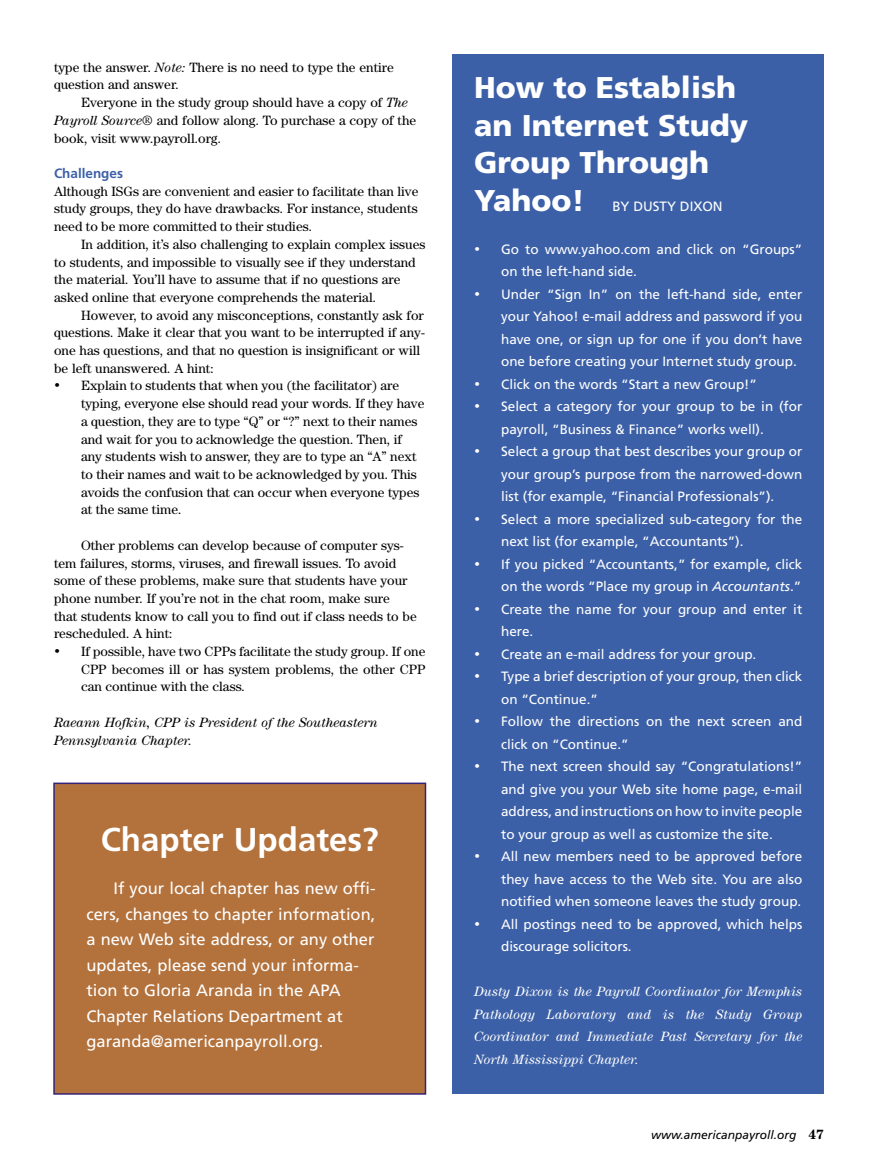
<style>
.page{position:relative;width:878px;height:1175px;background:#fff}
.page>*{position:absolute;margin:0;border:0;box-sizing:border-box;transform-origin:0 0}
.Body_Text{font:700 33px "Frutiger LT Std";color:#fff}
.Column_heads_smaller_02{font:900 30px/37.5px "Frutiger LT Std";color:#fff}
.Departments__Sidebar_text_02{font:16.5px/25.5px "Frutiger LT Std";color:#fff}
.Paytech_Bullets{font:13.5px/22.5px "Frutiger LT Std";color:#fff}
.Body_Text_Indent{font:13.5px/17.7px "Century Std";color:#000}
.Paytech_Bullets-2{font:13.5px/17.7px "Century Std";color:#000}
.author_bio_02{font:italic 13.5px/22.5px "Century Std";color:#fff;text-align:justify}
.Column_Subheads__02{font:13.5px/17.7px "Century Std";color:#000;text-align:justify}
.Body_Text_Indent-2{font:italic 13.5px/17.7px "Century Std";color:#000}
.Column_heads_smaller_02-2{font:13.5px "Frutiger LT Std";color:#fff}
.Column_Subheads__02-2{font:700 13.5px "Frutiger LT Std";color:#3c60a7}
.t1{font:italic 12px "Frutiger LT Std";color:#000}
.s1{font-style:italic}
.s2{font-family:"Century Std";font-weight:700;font-style:normal;font-size:13.5px}
</style>
<div class="page">
<div style="left:452px;top:54px;width:372px;height:1040px;background:#3c60a7"></div>
<div style="left:54px;top:783px;width:371px;height:311px;background:#b3713b"></div>
<div style="left:53px;top:782px;width:373px;height:312px;border:2px solid #352378"></div>
<p class="Body_Text_Indent" style="left:54px;top:58px;width:341px">type the answer. <span class="s1">Note:</span> There is no need to type the entire question and answer.</p>
<p class="Body_Text_Indent" style="left:54px;top:93px;width:364px;text-indent:27px">Everyone in the study group should have a copy of <span class="s1">The<br>Payroll Source®</span> and follow along. To purchase a copy of the book, visit www.payroll.org.</p>
<p class="Column_Subheads__02-2" style="left:54px;top:165px;width:71px">Challenges</p>
<p class="Column_Subheads__02" style="left:54px;top:182px;width:366px">Although ISGs are convenient and easier to facilitate than live study groups, they do have drawbacks. For instance, students need to be more committed to their studies.</p>
<p class="Body_Text_Indent" style="left:54px;top:235px;width:373px;text-indent:27px">In addition, it’s also challenging to explain complex issues to students, and impossible to visually see if they understand the material. You’ll have to assume that if no questions are asked online that everyone comprehends the material.</p>
<p class="Body_Text_Indent" style="left:54px;top:306px;width:372px;text-indent:27px">However, to avoid any misconceptions, constantly ask for questions. Make it clear that you want to be interrupted if any&shy;one has questions, and that no question is insignificant or will be left unanswered. A hint:</p>
<p class="Paytech_Bullets-2" style="left:81px;top:377px;width:345px;text-indent:-27px">• Explain to students that when you (the facilitator) are typing, everyone else should read your words. If they have a question, they are to type “Q” or “?” next to their names and wait for you to acknowledge the question. Then, if any students wish to answer, they are to type an “A” next to their names and wait to be acknowledged by you. This avoids the confusion that can occur when everyone types at the same time.</p>
<p class="Body_Text_Indent" style="left:54px;top:536px;width:364px;text-indent:27px">Other problems can develop because of computer sys&shy;tem failures, storms, viruses, and firewall issues. To avoid some of these problems, make sure that students have your phone number. If you’re not in the chat room, make sure<br>that students know to call you to find out if class needs to be rescheduled. A hint:</p>
<p class="Paytech_Bullets-2" style="left:81px;top:642px;width:346px;text-align:justify;text-indent:-27px">• If possible, have two CPPs facilitate the study group. If one CPP becomes ill or has system problems, the other CPP can continue with the class.</p>
<p class="Body_Text_Indent-2" style="left:54px;top:713px;width:325px">Raeann Hofkin, CPP is President of the Southeastern<br>Pennsylvania Chapter.</p>
<p class="Body_Text" style="left:101px;top:820px;width:279px">Chapter Updates?</p>
<p class="Departments__Sidebar_text_02" style="left:86px;top:876px;width:290px;text-indent:27px">If your local chapter has new offi&shy;cers, changes to chapter information, a new Web site address, or any other updates, please send your informa&shy;tion to Gloria Aranda in the APA Chapter Relations Department at garanda@americanpayroll.org.</p>
<p class="Column_heads_smaller_02" style="left:474px;top:69px;width:275px">How to Establish an Internet Study<br>Group Through<br>Yahoo!</p>
<p class="Column_heads_smaller_02-2" style="left:612px;top:198px;width:112px">BY DUSTY DIXON</p>
<p class="Paytech_Bullets" style="left:501px;top:238px;width:303px;text-indent:-27px">• Go to www.yahoo.com and click on “Groups” on the left-hand side.</p>
<p class="Paytech_Bullets" style="left:501px;top:283px;width:303px;text-align:justify;text-indent:-27px">• Under “Sign In” on the left-hand side, enter your Yahoo! e-mail address and password if you have one, or sign up for one if you don’t have one before creating your Internet study group.</p>
<p class="Paytech_Bullets" style="left:474px;top:373px;width:284px">• Click on the words “Start a new Group!”</p>
<p class="Paytech_Bullets" style="left:501px;top:395px;width:303px;text-indent:-27px">• Select a category for your group to be in (for payroll, “Business &amp; Finance” works well).</p>
<p class="Paytech_Bullets" style="left:501px;top:440px;width:303px;text-align:justify;text-indent:-27px">• Select a group that best describes your group or your group’s purpose from the narrowed-down list (for example, “Financial Professionals”).</p>
<p class="Paytech_Bullets" style="left:501px;top:508px;width:303px;text-indent:-27px">• Select a more specialized sub-category for the next list (for example, “Accountants”).</p>
<p class="Paytech_Bullets" style="left:474px;top:553px;width:330px;text-align:right">• If you picked “Accountants,” for example, click on the words “Place my group in <span class="s1">Accountants</span>.”</p>
<p class="Paytech_Bullets" style="left:501px;top:598px;width:302px;text-indent:-27px">• Create the name for your group and enter it here.</p>
<p class="Paytech_Bullets" style="left:474px;top:643px;width:284px">• Create an e-mail address for your group.</p>
<p class="Paytech_Bullets" style="left:501px;top:665px;width:303px;text-indent:-27px">• Type a brief description of your group, then click on “Continue.”</p>
<p class="Paytech_Bullets" style="left:501px;top:710px;width:303px;text-indent:-27px">• Follow the directions on the next screen and click on “Continue.”</p>
<p class="Paytech_Bullets" style="left:501px;top:755px;width:303px;text-align:justify;text-indent:-27px">• The next screen should say “Congratulations!” and give you your Web site home page, e-mail address, and instructions on how to invite people to your group as well as customize the site.</p>
<p class="Paytech_Bullets" style="left:501px;top:845px;width:303px;text-align:justify;text-indent:-27px">• All new members need to be approved before they have access to the Web site. You are also notified when someone leaves the study group.</p>
<p class="Paytech_Bullets" style="left:501px;top:913px;width:303px;text-indent:-27px">• All postings need to be approved, which helps discourage solicitors.</p>
<p class="author_bio_02" style="left:474px;top:980px;width:330px">Dusty Dixon is the Payroll Coordinator for Memphis Pathology Laboratory and is the Study Group Coordinator and Immediate Past Secretary for the North Mississippi Chapter.</p>
<p class="t1" style="left:651px;top:1127px;width:174px">www.americanpayroll.org <span class="s2">47</span></p>
</div>
